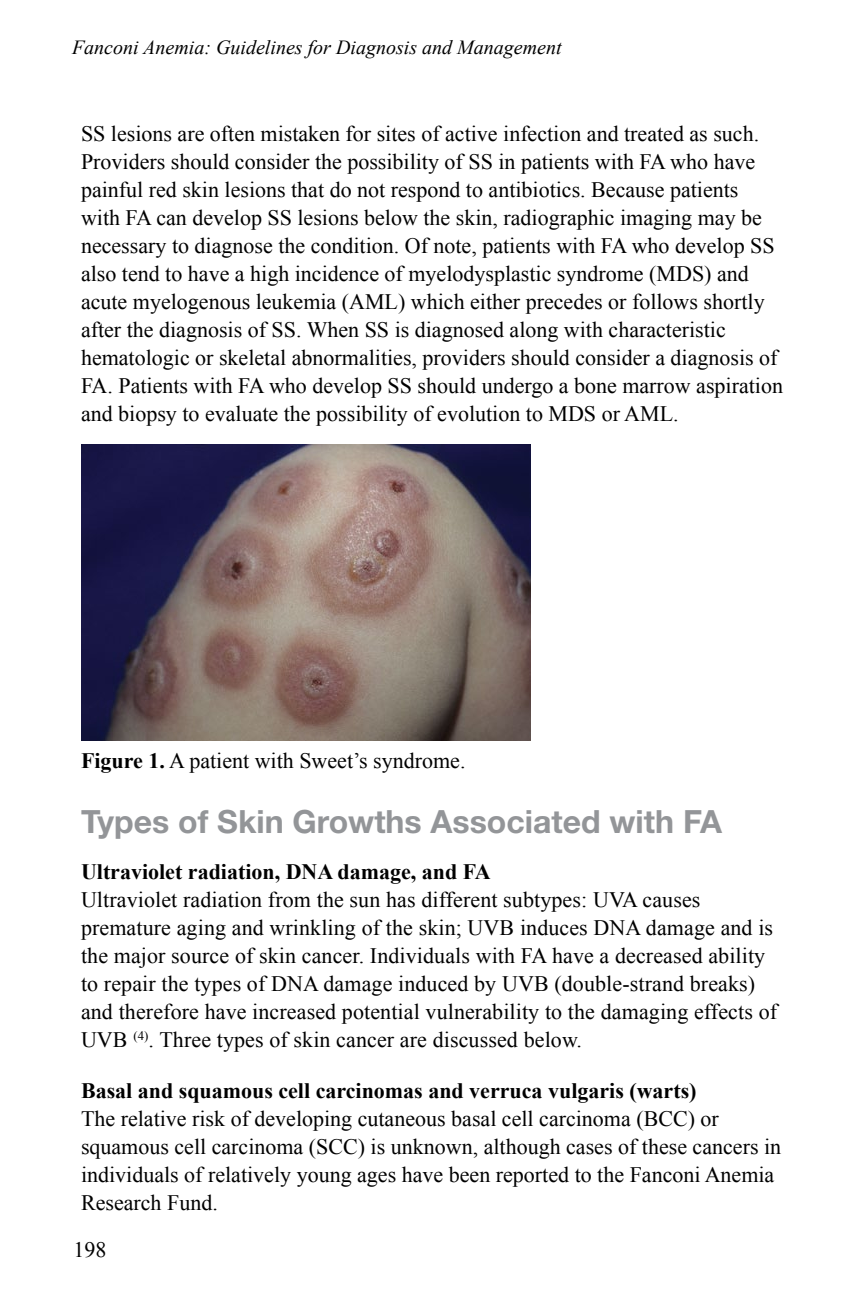
<style>
.page{position:relative;width:864px;height:1296px;background:#fff}
.page>*{position:absolute;margin:0;border:0;box-sizing:border-box;transform-origin:0 0}
.head{font:700 32px "Helvetica Neue LT Std";color:#939598}
.body{font:22px/28px "Times New Roman";color:#000}
.subhead{font:700 22px "Times New Roman";color:#000}
.t1{font:italic 20px "Times New Roman";color:#000}
.s1{font-weight:700}
</style>
<div class="page">
<img style="left:81px;top:444px;width:450px;height:296px">
<p class="t1" style="left:72px;top:34px;width:491px">Fanconi Anemia: Guidelines for Diagnosis and Management</p>
<p class="body" style="left:81px;top:120px;width:704px">SS lesions are often mistaken for sites of active infection and treated as such.<br>Providers should consider the possibility of SS in patients with FA who have painful red skin lesions that do not respond to antibiotics. Because patients with FA can develop SS lesions below the skin, radiographic imaging may be necessary to diagnose the condition. Of note, patients with FA who develop SS also tend to have a high incidence of myelodysplastic syndrome (MDS) and acute myelogenous leukemia (AML) which either precedes or follows shortly after the diagnosis of SS. When SS is diagnosed along with characteristic hematologic or skeletal abnormalities, providers should consider a diagnosis of FA. Patients with FA who develop SS should undergo a bone marrow aspiration and biopsy to evaluate the possibility of evolution to MDS or AML.</p>
<p class="body" style="left:81px;top:746px;width:386px"><span class="s1">Figure 1.</span> A patient with Sweet’s syndrome.</p>
<p class="head" style="left:81px;top:802px;width:643px">Types of Skin Growths Associated with FA</p>
<p class="subhead" style="left:81px;top:857px;width:411px">Ultraviolet radiation, DNA damage, and FA</p>
<p class="body" style="left:81px;top:885px;width:698px">Ultraviolet radiation from the sun has different subtypes: UVA causes premature aging and wrinkling of the skin; UVB induces DNA damage and is the major source of skin cancer. Individuals with FA have a decreased ability to repair the types of DNA damage induced by UVB (double-strand breaks) and therefore have increased potential vulnerability to the damaging effects of UVB <sup>(4)</sup>. Three types of skin cancer are discussed below.</p>
<p class="subhead" style="left:81px;top:1076px;width:617px">Basal and squamous cell carcinomas and verruca vulgaris (warts)</p>
<p class="body" style="left:81px;top:1104px;width:702px">The relative risk of developing cutaneous basal cell carcinoma (BCC) or squamous cell carcinoma (SCC) is unknown, although cases of these cancers in individuals of relatively young ages have been reported to the Fanconi Anemia Research Fund.</p>
<p class="body" style="left:73px;top:1235px;width:34px">198</p>
</div>
